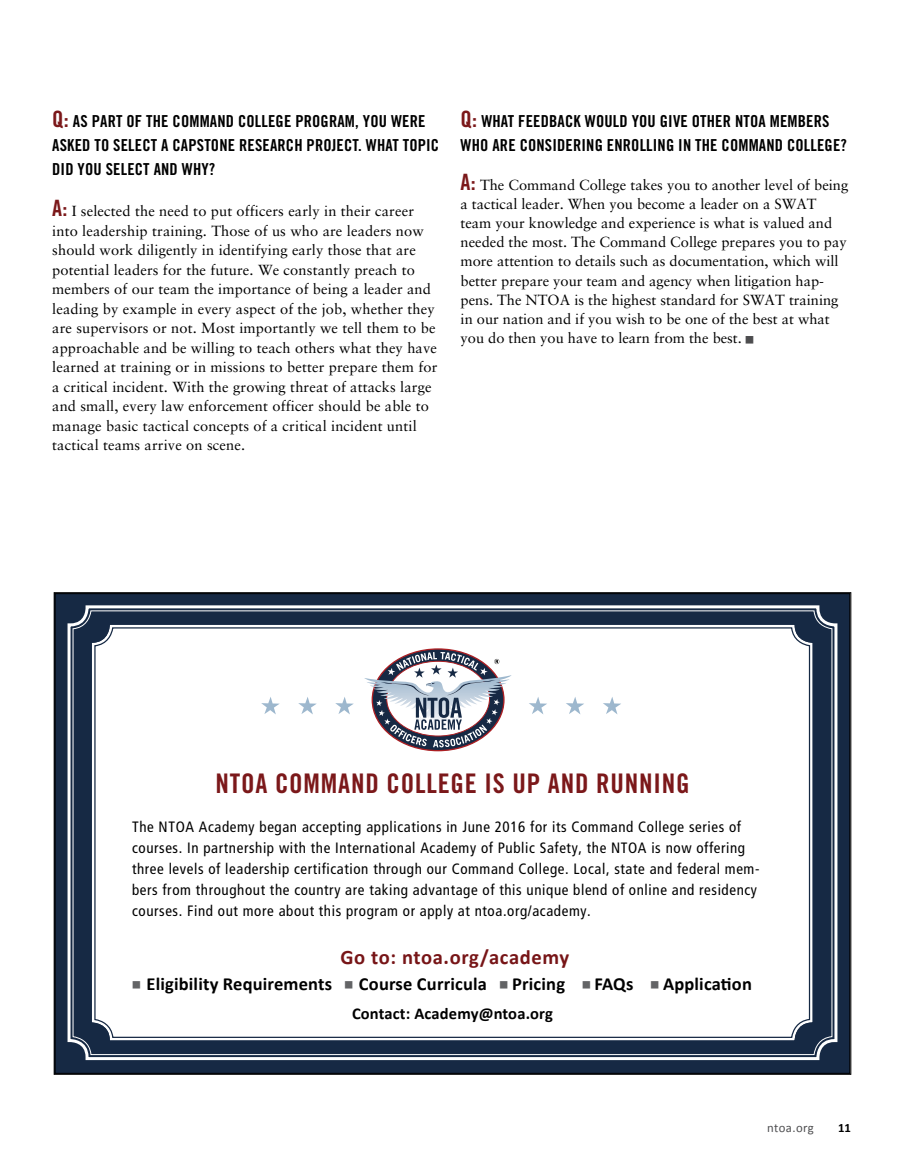
<style>
.page{position:relative;width:905px;height:1175px;background:#fff}
.page>*{position:absolute;margin:0;border:0;box-sizing:border-box;transform-origin:0 0}
.t1{font:27px "Trade Gothic Bold Cond Twenty";letter-spacing:.03em;color:#7b181a}
.t2{font:700 20.55px "Calibri";letter-spacing:.03em;color:#771517}
.t3{font:700 18.45px "Calibri";letter-spacing:.01em;color:#000}
.t4{font:16.5px/24px "Trade Gothic Bold Cond Twenty";letter-spacing:.01em;color:#000}
.t5{font:700 16.5px "Calibri";letter-spacing:.01em;color:#000}
.t6{font:condensed 15px/21px "Frutiger";letter-spacing:.04em;color:#000}
.t7{font:14.7px/19.5px "Sabon";letter-spacing:.01em;color:#000}
.t8{font:12.75px "Calibri";letter-spacing:.03em;color:#4f4f51}
.t9{font:700 12.75px "Calibri";color:#000}
.s1{font-size:22.5px;color:#7b181a}
.s2{font-family:"Trade Gothic Bold Cond Twenty";font-size:22.5px;color:#7b181a}
</style>
<div class="page">
<svg style="left:54px;top:592px;width:797px;height:482px;background:#15253d"></svg>
<svg style="left:66px;top:604px;width:772px;height:457px;background:#3a4a60"></svg>
<svg style="left:86px;top:619px;width:732px;height:427px"></svg>
<svg style="left:364px;top:652px;width:136px;height:95px"></svg>
<svg style="left:335px;top:696px;width:19px;height:18px"></svg>
<svg style="left:261px;top:696px;width:19px;height:18px"></svg>
<svg style="left:298px;top:696px;width:19px;height:18px"></svg>
<svg style="left:602px;top:696px;width:19px;height:18px"></svg>
<svg style="left:528px;top:696px;width:19px;height:18px"></svg>
<svg style="left:565px;top:696px;width:19px;height:18px"></svg>
<svg style="left:133px;top:981px;width:7px;height:7px"></svg>
<svg style="left:345px;top:981px;width:7px;height:7px"></svg>
<svg style="left:500px;top:981px;width:7px;height:7px"></svg>
<svg style="left:582px;top:981px;width:8px;height:7px"></svg>
<svg style="left:651px;top:981px;width:7px;height:7px"></svg>
<p class="t4" style="left:52px;top:109px;width:388px"><span class="s1">Q:</span> AS PART OF THE COMMAND COLLEGE PROGRAM, YOU WERE<br>ASKED TO SELECT A CAPSTONE RESEARCH PROJECT. WHAT TOPIC<br>DID YOU SELECT AND WHY?</p>
<p class="t7" style="left:52px;top:201px;width:387px"><span class="s2">A:</span> I selected the need to put officers early in their career into leadership training. Those of us who are leaders now should work diligently in identifying early those that are potential leaders for the future. We constantly preach to members of our team the importance of being a leader and leading by example in every aspect of the job, whether they are supervisors or not. Most importantly we tell them to be approachable and be willing to teach others what they have learned at training or in missions to better prepare them for a critical incident. With the growing threat of attacks large and small, every law enforcement officer should be able to manage basic tactical concepts of a critical incident until tactical teams arrive on scene.</p>
<p class="t4" style="left:460px;top:109px;width:388px"><span class="s1">Q:</span> WHAT FEEDBACK WOULD YOU GIVE OTHER NTOA MEMBERS<br>WHO ARE CONSIDERING ENROLLING IN THE COMMAND COLLEGE?</p>
<p class="t7" style="left:460px;top:175px;width:389px"><span class="s2">A:</span> The Command College takes you to another level of being a tactical leader. When you become a leader on a SWAT team your knowledge and experience is what is valued and needed the most. The Command College prepares you to pay more attention to details such as documentation, which will better prepare your team and agency when litigation hap&shy;pens. The NTOA is the highest standard for SWAT training in our nation and if you wish to be one of the best at what you do then you have to learn from the best.</p>
<h1 class="t1" style="left:215px;top:767px;width:475px">NTOA COMMAND COLLEGE IS UP AND RUNNING</h1>
<p class="t6" style="left:132px;top:816px;width:629px">The NTOA Academy began accepting applications in June 2016 for its Command College series of courses. In partnership with the International Academy of Public Safety, the NTOA is now offering three levels of leadership certification through our Command College. Local, state and federal mem&shy;bers from throughout the country are taking advantage of this unique blend of online and residency courses. Find out more about this program or apply at ntoa.org/academy.</p>
<h2 class="t2" style="left:340px;top:943px;width:230px">Go to: ntoa.org/academy</h2>
<p class="t3" style="left:146px;top:971px;width:187px">Eligibility Requirements</p>
<p class="t3" style="left:359px;top:971px;width:129px">Course Curricula</p>
<p class="t3" style="left:512px;top:971px;width:54px">Pricing</p>
<p class="t3" style="left:594px;top:971px;width:40px">FAQs</p>
<p class="t3" style="left:663px;top:971px;width:90px">Application</p>
<p class="t5" style="left:352px;top:1003px;width:202px">Contact: Academy@ntoa.org</p>
<p class="t8" style="left:767px;top:1119px;width:48px">ntoa.org</p>
<p class="t9" style="left:838px;top:1119px;width:14px">11</p>
</div>
